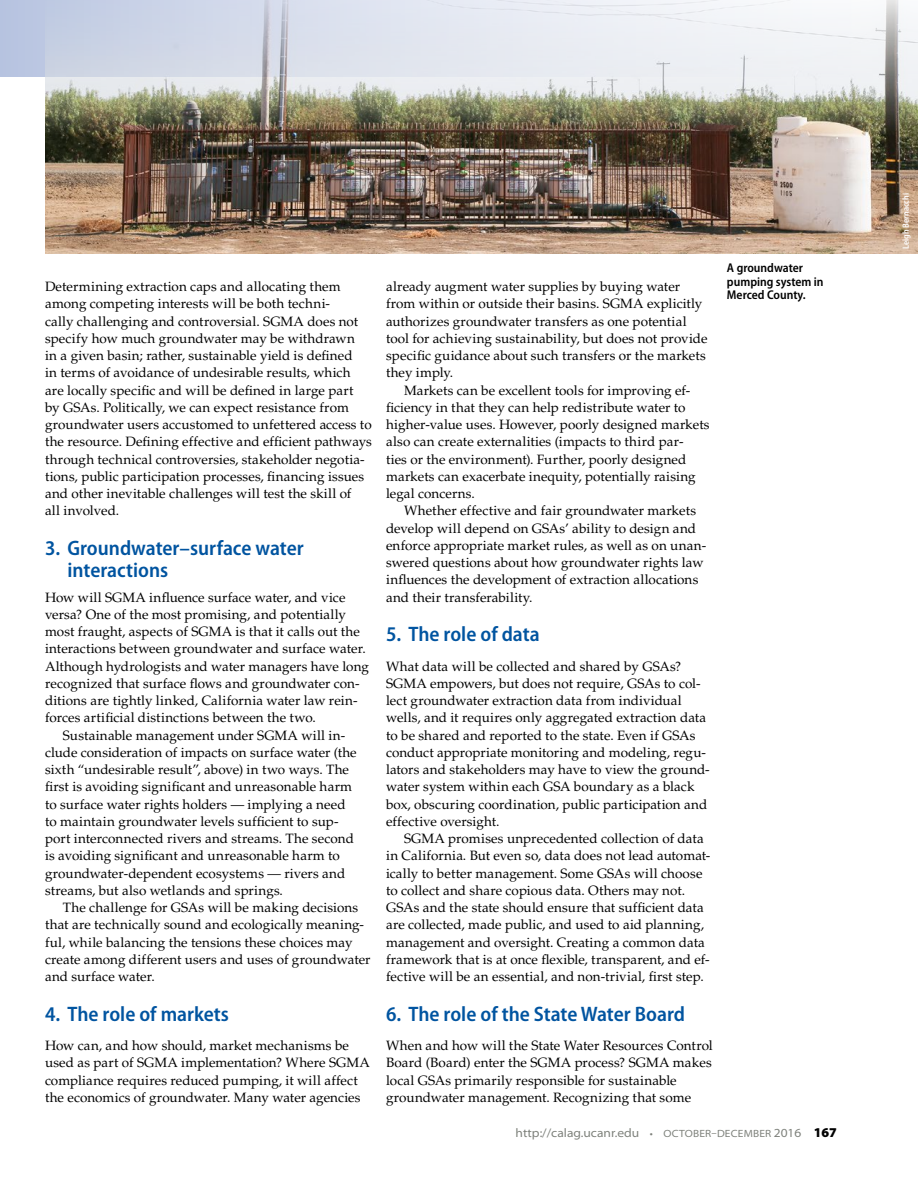
<style>
.page{position:relative;width:918px;height:1188px;background:#fff}
.page>*{position:absolute;margin:0;border:0;box-sizing:border-box;transform-origin:0 0}
.t1{font:600 semi-condensed 21px/21.8px "Myriad Pro";color:#0054a0}
.t2{font:13.5px/17.2px "Palatino LT Std";letter-spacing:.005em;color:#000}
.t3{font:600 semi-condensed 12.75px/13.5px "Myriad Pro";color:#000}
.t4{font:semi-expanded 12.3px "Myriad Pro";color:#7e817b}
.t5{font:600 semi-condensed 9px "Myriad Pro";color:#fff}
.s1{font-size:10.5px}
.s2{font-weight:900;font-stretch:normal;font-size:13.5px;color:#000}
</style>
<div class="page">
<div style="left:0;top:0;width:918px;height:77px;background:#b9c5e1"></div>
<img style="left:45px;top:0;width:873px;height:254px">
<p class="t2" style="left:45px;top:278px;width:329px">Determining extraction caps and allocating them among competing interests will be both techni-<br>cally challenging and controversial. SGMA does not specify how much groundwater may be withdrawn<br>in a given basin; rather, sustainable yield is defined<br>in terms of avoidance of undesirable results, which are locally specific and will be defined in large part<br>by GSAs. Politically, we can expect resistance from groundwater users accustomed to unfettered access to the resource. Defining effective and efficient pathways through technical controversies, stakeholder negotia&shy;tions, public participation processes, financing issues and other inevitable challenges will test the skill of<br>all involved.</p>
<h1 class="t1" style="left:67px;top:537px;width:238px;text-indent:-22px">3. Groundwater–surface water interactions</h1>
<p class="t2" style="left:45px;top:589px;width:302px">How will SGMA influence surface water, and vice</p>
<p class="t2" style="left:45px;top:606px;width:303px">versa? One of the most promising, and potentially</p>
<p class="t2" style="left:45px;top:623px;width:316px">most fraught, aspects of SGMA is that it calls out the</p>
<p class="t2" style="left:45px;top:640px;width:322px">interactions between groundwater and surface water.</p>
<p class="t2" style="left:45px;top:658px;width:326px">Although hydrologists and water managers have long</p>
<p class="t2" style="left:45px;top:675px;width:316px">recognized that surface flows and groundwater con-</p>
<p class="t2" style="left:45px;top:692px;width:314px">ditions are tightly linked, California water law rein-</p>
<p class="t2" style="left:45px;top:709px;width:272px">forces artificial distinctions between the two.</p>
<p class="t2" style="left:63px;top:727px;width:284px">Sustainable management under SGMA will in-</p>
<p class="t2" style="left:45px;top:744px;width:313px">clude consideration of impacts on surface water (the</p>
<p class="t2" style="left:45px;top:761px;width:306px">sixth “undesirable result”, above) in two ways. The</p>
<p class="t2" style="left:45px;top:778px;width:309px">first is avoiding significant and unreasonable harm</p>
<p class="t2" style="left:45px;top:796px;width:302px">to surface water rights holders — implying a need</p>
<p class="t2" style="left:45px;top:813px;width:295px">to maintain groundwater levels sufficient to sup-</p>
<p class="t2" style="left:45px;top:830px;width:310px">port interconnected rivers and streams. The second</p>
<p class="t2" style="left:45px;top:847px;width:297px">is avoiding significant and unreasonable harm to</p>
<p class="t2" style="left:45px;top:865px;width:302px">groundwater-dependent ecosystems — rivers and</p>
<p class="t2" style="left:45px;top:882px;width:240px">streams, but also wetlands and springs.</p>
<p class="t2" style="left:63px;top:899px;width:297px">The challenge for GSAs will be making decisions</p>
<p class="t2" style="left:45px;top:916px;width:320px">that are technically sound and ecologically meaning-</p>
<p class="t2" style="left:45px;top:934px;width:309px">ful, while balancing the tensions these choices may</p>
<p class="t2" style="left:45px;top:951px;width:327px">create among different users and uses of groundwater</p>
<p class="t2" style="left:45px;top:968px;width:111px">and surface water.</p>
<h1 class="t1" style="left:45px;top:1002px;width:185px">4. The role of markets</h1>
<p class="t2" style="left:45px;top:1037px;width:326px">How can, and how should, market mechanisms be used as part of SGMA implementation? Where SGMA compliance requires reduced pumping, it will affect the economics of groundwater. Many water agencies</p>
<p class="t2" style="left:386px;top:278px;width:323px">already augment water supplies by buying water from within or outside their basins. SGMA explicitly authorizes groundwater transfers as one potential tool for achieving sustainability, but does not provide specific guidance about such transfers or the markets they imply.</p>
<p class="t2" style="left:386px;top:382px;width:325px;text-indent:18px">Markets can be excellent tools for improving ef&shy;ficiency in that they can help redistribute water to higher-value uses. However, poorly designed markets also can create externalities (impacts to third par-<br>ties or the environment). Further, poorly designed markets can exacerbate inequity, potentially raising legal concerns.</p>
<p class="t2" style="left:386px;top:502px;width:322px;text-indent:18px">Whether effective and fair groundwater markets develop will depend on GSAs’ ability to design and enforce appropriate market rules, as well as on unan&shy;swered questions about how groundwater rights law influences the development of extraction allocations and their transferability.</p>
<h1 class="t1" style="left:386px;top:623px;width:155px">5. The role of data</h1>
<p class="t2" style="left:386px;top:658px;width:325px">What data will be collected and shared by GSAs?<br>SGMA empowers, but does not require, GSAs to col&shy;lect groundwater extraction data from individual wells, and it requires only aggregated extraction data to be shared and reported to the state. Even if GSAs conduct appropriate monitoring and modeling, regu&shy;lators and stakeholders may have to view the ground&shy;water system within each GSA boundary as a black box, obscuring coordination, public participation and effective oversight.</p>
<p class="t2" style="left:386px;top:830px;width:326px;text-indent:18px">SGMA promises unprecedented collection of data in California. But even so, data does not lead automat&shy;ically to better management. Some GSAs will choose to collect and share copious data. Others may not.<br>GSAs and the state should ensure that sufficient data are collected, made public, and used to aid planning, management and oversight. Creating a common data framework that is at once flexible, transparent, and ef&shy;fective will be an essential, and non-trivial, first step.</p>
<h1 class="t1" style="left:386px;top:1002px;width:300px">6. The role of the State Water Board</h1>
<p class="t2" style="left:386px;top:1037px;width:328px">When and how will the State Water Resources Control Board (Board) enter the SGMA process? SGMA makes local GSAs primarily responsible for sustainable groundwater management. Recognizing that some</p>
<p class="t3" style="left:727px;top:261px;width:98px">A groundwater pumping system in<br>Merced County.</p>
<p class="t4" style="left:516px;top:1126px;width:323px">http://calag.ucanr.edu <span class="s1">• OCTOBER–DECEMBER</span> 2016 <span class="s2">167</span></p>
<p class="t5" style="left:900px;top:249px;width:58px;rotate:-90deg">Leigh Bernacchi</p>
</div>
